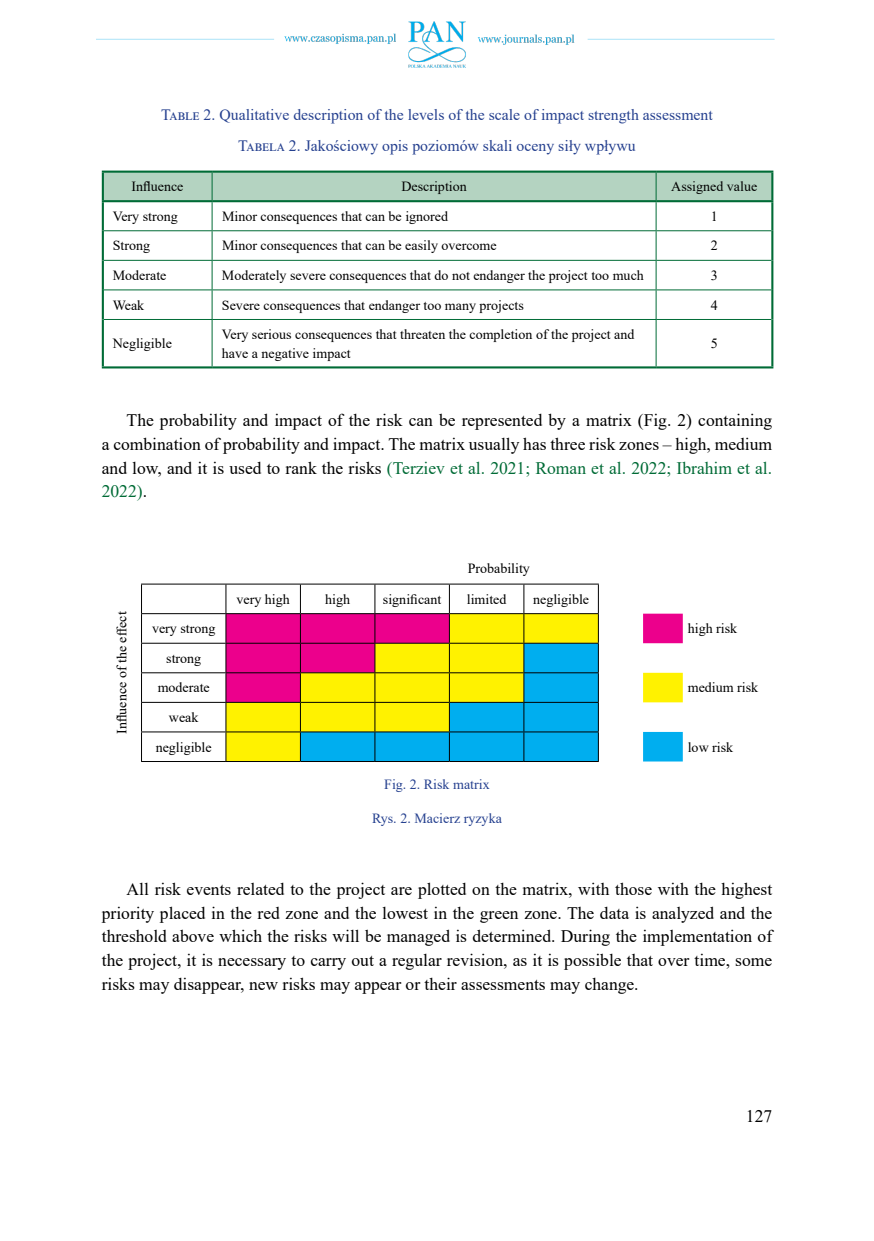
<style>
.page{position:relative;width:874px;height:1241px;background:#fff}
.page>*{position:absolute;margin:0;border:0;box-sizing:border-box;transform-origin:0 0}
.t1{font:17.5px/23.8px "Times New Roman";color:#000;text-align:justify}
.t2{font:15.75px/30.6px "Times New Roman";color:#25408f;text-align:center}
.t3{font:14px/29.6px "Times New Roman";color:#000;text-align:center}
.t4{font:14px "Times New Roman";color:#25408f}
.s1{color:#006b36}
</style>
<div class="page">
<img style="left:96px;top:21px;width:679px;height:47px">
<svg style="left:104px;top:173px;width:667px;height:146px"></svg>
<hr style="left:104px;top:319px;width:108px;height:1px;background:#006b36">
<hr style="left:212px;top:319px;width:443px;height:1px;background:#006b36">
<hr style="left:211px;top:320px;width:1px;height:46px;background:#006b36">
<hr style="left:655px;top:319px;width:116px;height:1px;background:#006b36">
<hr style="left:655px;top:320px;width:1px;height:46px;background:#006b36">
<hr style="left:102px;top:202px;width:2px;height:29px;background:#006b36">
<hr style="left:771px;top:202px;width:2px;height:29px;background:#006b36">
<hr style="left:102px;top:231px;width:2px;height:29px;background:#006b36">
<hr style="left:771px;top:231px;width:2px;height:29px;background:#006b36">
<hr style="left:102px;top:260px;width:2px;height:30px;background:#006b36">
<hr style="left:771px;top:260px;width:2px;height:30px;background:#006b36">
<hr style="left:102px;top:290px;width:2px;height:29px;background:#006b36">
<hr style="left:771px;top:290px;width:2px;height:29px;background:#006b36">
<hr style="left:102px;top:319px;width:2px;height:47px;background:#006b36">
<hr style="left:771px;top:319px;width:2px;height:47px;background:#006b36">
<hr style="left:102px;top:366px;width:110px;height:2px;background:#006b36">
<hr style="left:212px;top:366px;width:443px;height:2px;background:#006b36">
<hr style="left:655px;top:366px;width:118px;height:2px;background:#006b36">
<hr style="left:102px;top:170px;width:110px;height:3px;background:#006b36">
<hr style="left:102px;top:173px;width:2px;height:27px;background:#006b36">
<hr style="left:212px;top:170px;width:443px;height:3px;background:#006b36">
<hr style="left:655px;top:170px;width:118px;height:3px;background:#006b36">
<hr style="left:771px;top:173px;width:2px;height:27px;background:#006b36">
<hr style="left:102px;top:200px;width:110px;height:2px;background:#006b36">
<hr style="left:212px;top:200px;width:443px;height:2px;background:#006b36">
<hr style="left:655px;top:200px;width:118px;height:2px;background:#006b36">
<hr style="left:141px;top:583px;width:85px;height:1px;background:#000">
<hr style="left:226px;top:583px;width:74px;height:1px;background:#000">
<hr style="left:300px;top:583px;width:75px;height:1px;background:#000">
<hr style="left:375px;top:583px;width:74px;height:1px;background:#000">
<hr style="left:449px;top:583px;width:74px;height:1px;background:#000">
<hr style="left:523px;top:583px;width:75px;height:1px;background:#000">
<hr style="left:141px;top:613px;width:85px;height:1px;background:#000">
<hr style="left:141px;top:642px;width:85px;height:1px;background:#000">
<hr style="left:141px;top:672px;width:85px;height:1px;background:#000">
<hr style="left:141px;top:701px;width:85px;height:1px;background:#000">
<hr style="left:141px;top:731px;width:85px;height:1px;background:#000">
<svg style="left:141px;top:584px;width:1px;height:177px"></svg>
<svg style="left:225px;top:584px;width:457px;height:177px"></svg>
<hr style="left:141px;top:761px;width:85px;height:1px;background:#000">
<hr style="left:226px;top:761px;width:74px;height:1px;background:#000">
<hr style="left:300px;top:761px;width:75px;height:1px;background:#000">
<hr style="left:375px;top:761px;width:74px;height:1px;background:#000">
<hr style="left:449px;top:761px;width:74px;height:1px;background:#000">
<hr style="left:523px;top:761px;width:75px;height:1px;background:#000">
<p class="t2" style="left:161px;top:99px;width:553px">Table 2. Qualitative description of the levels of the scale of impact strength assessment<br>Tabela 2. Jakościowy opis poziomów skali oceny siły wpływu</p>
<p class="t3" style="left:131px;top:171px;width:54px">Influence</p>
<p class="t3" style="left:401px;top:171px;width:67px">Description</p>
<p class="t3" style="left:671px;top:171px;width:87px">Assigned value</p>
<p class="t3" style="left:113px;top:201px;width:66px">Very strong</p>
<p class="t3" style="left:222px;top:201px;width:227px">Minor consequences that can be ignored</p>
<p class="t3" style="left:710px;top:201px;width:8px">1</p>
<p class="t3" style="left:113px;top:230px;width:39px">Strong</p>
<p class="t3" style="left:222px;top:230px;width:276px">Minor consequences that can be easily overcome</p>
<p class="t3" style="left:710px;top:230px;width:8px">2</p>
<p class="t3" style="left:113px;top:260px;width:55px">Moderate</p>
<p class="t3" style="left:222px;top:260px;width:423px">Moderately severe consequences that do not endanger the project too much</p>
<p class="t3" style="left:710px;top:260px;width:8px">3</p>
<p class="t3" style="left:113px;top:289px;width:33px">Weak</p>
<p class="t3" style="left:222px;top:289px;width:303px">Severe consequences that endanger too many projects</p>
<p class="t3" style="left:710px;top:289px;width:8px">4</p>
<p class="t3" style="left:113px;top:328px;width:61px">Negligible</p>
<p class="t3" style="left:222px;top:325px;width:414px;line-height:18.4px;text-align:left">Very serious consequences that threaten the completion of the project and have a negative impact</p>
<p class="t3" style="left:710px;top:328px;width:8px">5</p>
<p class="t1" style="left:102px;top:407px;width:671px;text-indent:25px">The probability and impact of the risk can be represented by a matrix (Fig. 2) containing a combination of probability and impact. The matrix usually has three risk zones – high, medium and low, and it is used to rank the risks <span class="s1">(Terziev et al. 2021; Roman et al. 2022; Ibrahim et al.<br>2022)</span>.</p>
<p class="t3" style="left:467px;top:553px;width:64px">Probability</p>
<p class="t3" style="left:106px;top:734px;width:124px;rotate:-90deg">Influence of the effect</p>
<p class="t3" style="left:236px;top:583px;width:55px">very high</p>
<p class="t3" style="left:325px;top:583px;width:26px">high</p>
<p class="t3" style="left:383px;top:583px;width:60px">significant</p>
<p class="t3" style="left:466px;top:583px;width:41px">limited</p>
<p class="t3" style="left:533px;top:583px;width:57px">negligible</p>
<p class="t3" style="left:152px;top:613px;width:65px">very strong</p>
<p class="t3" style="left:687px;top:613px;width:51px">high risk</p>
<p class="t3" style="left:158px;top:643px;width:54px">strong moderate</p>
<p class="t3" style="left:687px;top:672px;width:72px">medium risk</p>
<p class="t3" style="left:156px;top:702px;width:57px">weak negligible</p>
<p class="t4" style="left:384px;top:774px;width:107px">Fig. 2. Risk matrix</p>
<p class="t4" style="left:372px;top:808px;width:131px">Rys. 2. Macierz ryzyka</p>
<p class="t3" style="left:687px;top:731px;width:47px">low risk</p>
<p class="t1" style="left:102px;top:876px;width:671px;text-indent:25px">All risk events related to the project are plotted on the matrix, with those with the highest priority placed in the red zone and the lowest in the green zone. The data is analyzed and the threshold above which the risks will be managed is determined. During the implementation of the project, it is necessary to carry out a regular revision, as it is possible that over time, some risks may disappear, new risks may appear or their assessments may change.</p>
<p class="t1" style="left:745px;top:1103px;width:28px">127</p>
</div>
